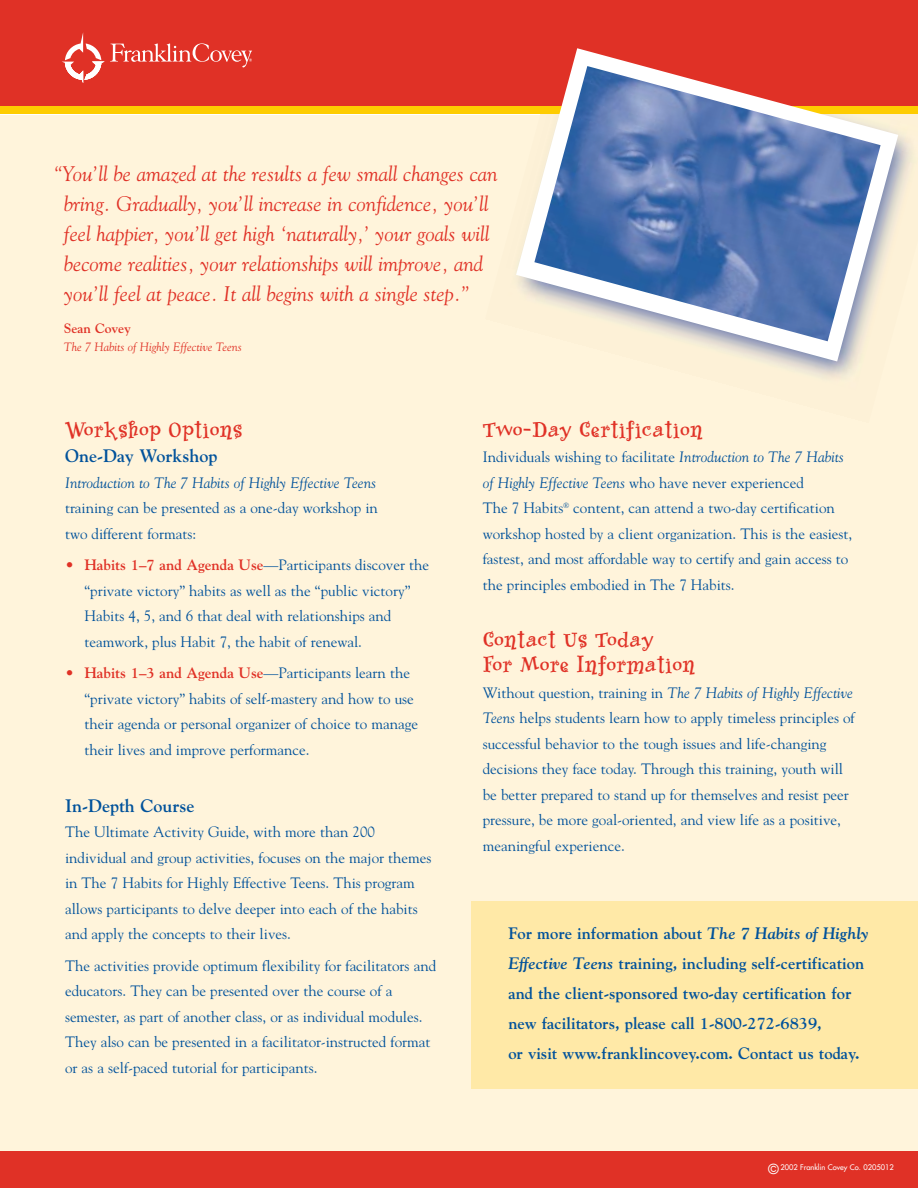
<style>
.page{position:relative;width:918px;height:1188px;background:#fff}
.page>*{position:absolute;margin:0;border:0;box-sizing:border-box;transform-origin:0 0}
.t1{font:700 25.5px/25.5px "Whimsy ICG";color:#e03126}
.t2{font:italic 21px/30px "Goudy";color:#e03126}
.t3{font:700 18px "Goudy";color:#00529b}
.t4{font:700 16.5px/30px "Goudy";color:#00529b}
.t5{font:15px/25.5px "Goudy";color:#00529b}
.t6{font:italic 15px "Goudy";color:#00529b}
.t7{font:700 13.5px "Goudy";color:#e03126}
.t8{font:italic 12px "Goudy";color:#e03126}
.t9{font:7.5px "Futura";color:#fff}
.s1{color:#e03126}
.s2{font-weight:700;color:#e03126}
.s3{font-style:italic}
.s4{font-size:13.5px}
</style>
<div class="page">
<div style="left:0;top:115px;width:918px;height:1042px;background:#fff4db"></div>
<div style="left:0;top:1151px;width:918px;height:37px;background:#e03126"></div>
<div style="left:0;top:76px;width:918px;height:38px;background:#fecc00"></div>
<div style="left:0;top:0;width:918px;height:106px;background:#e03126"></div>
<svg style="left:516px;top:48px;width:382px;height:313px"></svg>
<img style="left:534px;top:66px;width:347px;height:275px">
<svg style="left:62px;top:32px;width:190px;height:51px"></svg>
<div style="left:471px;top:901px;width:447px;height:188px;background:#ffe9a7"></div>
<p class="t2" style="left:64px;top:161px;width:435px;text-indent:-11px">“You’ll be amazed at the results a few small changes can bring. Gradually, you’ll increase in confidence, you’ll feel happier, you’ll get high ‘naturally,’ your goals will become realities, your relationships will improve, and you’ll feel at peace. It all begins with a single step.”</p>
<p class="t7" style="left:64px;top:323px;width:69px">Sean Covey</p>
<p class="t8" style="left:64px;top:342px;width:179px">The 7 Habits of Highly Effective Teens</p>
<h1 class="t1" style="left:65px;top:418px;width:179px">Workshop Options</h1>
<p class="t3" style="left:65px;top:449px;width:154px">One-Day Workshop</p>
<p class="t6" style="left:65px;top:477px;width:313px">Introduction to The 7 Habits of Highly Effective Teens</p>
<p class="t5" style="left:65px;top:497px;width:314px">training can be presented as a one-day workshop in two different formats:</p>
<p class="t5" style="left:84px;top:554px;width:346px;text-indent:-19px"><span class="s1">•</span> <span class="s2">Habits 1–7 and Agenda Use</span>—Participants discover the “private victory” habits as well as the “public victory” Habits 4, 5, and 6 that deal with relationships and teamwork, plus Habit 7, the habit of renewal.</p>
<p class="t5" style="left:84px;top:662px;width:335px;text-indent:-19px"><span class="s1">•</span> <span class="s2">Habits 1–3 and Agenda Use</span>—Participants learn the “private victory” habits of self-mastery and how to use their agenda or personal organizer of choice to manage their lives and improve performance.</p>
<p class="t3" style="left:65px;top:799px;width:131px">In-Depth Course</p>
<p class="t5" style="left:65px;top:821px;width:368px">The Ultimate Activity Guide, with more than 200 individual and group activities, focuses on the major themes in The 7 Habits for Highly Effective Teens. This program allows participants to delve deeper into each of the habits and apply the concepts to their lives.</p>
<p class="t5" style="left:65px;top:954px;width:373px">The activities provide optimum flexibility for facilitators and educators. They can be presented over the course of a semester, as part of another class, or as individual modules.<br>They also can be presented in a facilitator-instructed format or as a self-paced tutorial for participants.</p>
<h1 class="t1" style="left:483px;top:418px;width:221px">Two-Day Certification</h1>
<p class="t5" style="left:483px;top:446px;width:371px">Individuals wishing to facilitate <span class="s3">Introduction to The 7 Habits of Highly Effective Teens</span> who have never experienced<br>The 7 Habits<sup>®</sup> content, can attend a two-day certification workshop hosted by a client organization. This is the easiest, fastest, and most affordable way to certify and gain access to the principles embodied in The 7 Habits.</p>
<h1 class="t1" style="left:483px;top:628px;width:214px">Contact Us Today<br>For More Information</h1>
<p class="t5" style="left:483px;top:681px;width:373px">Without question, training in <span class="s3">The 7 Habits of Highly Effective Teens</span> helps students learn how to apply timeless principles of successful behavior to the tough issues and life-changing decisions they face today. Through this training, youth will be better prepared to stand up for themselves and resist peer pressure, be more goal-oriented, and view life as a positive, meaningful experience.</p>
<p class="t4" style="left:508px;top:920px;width:362px">For more information about <span class="s3">The 7 Habits of Highly Effective Teens</span> training, including self-certification and the client-sponsored two-day certification for new facilitators, please call 1-800-272-6839,<br>or visit www.franklincovey.com. Contact us today.</p>
<p class="t9" style="left:768px;top:1163px;width:127px"><span class="s4">©</span> 2002 Franklin Covey Co. 0205012</p>
</div>
